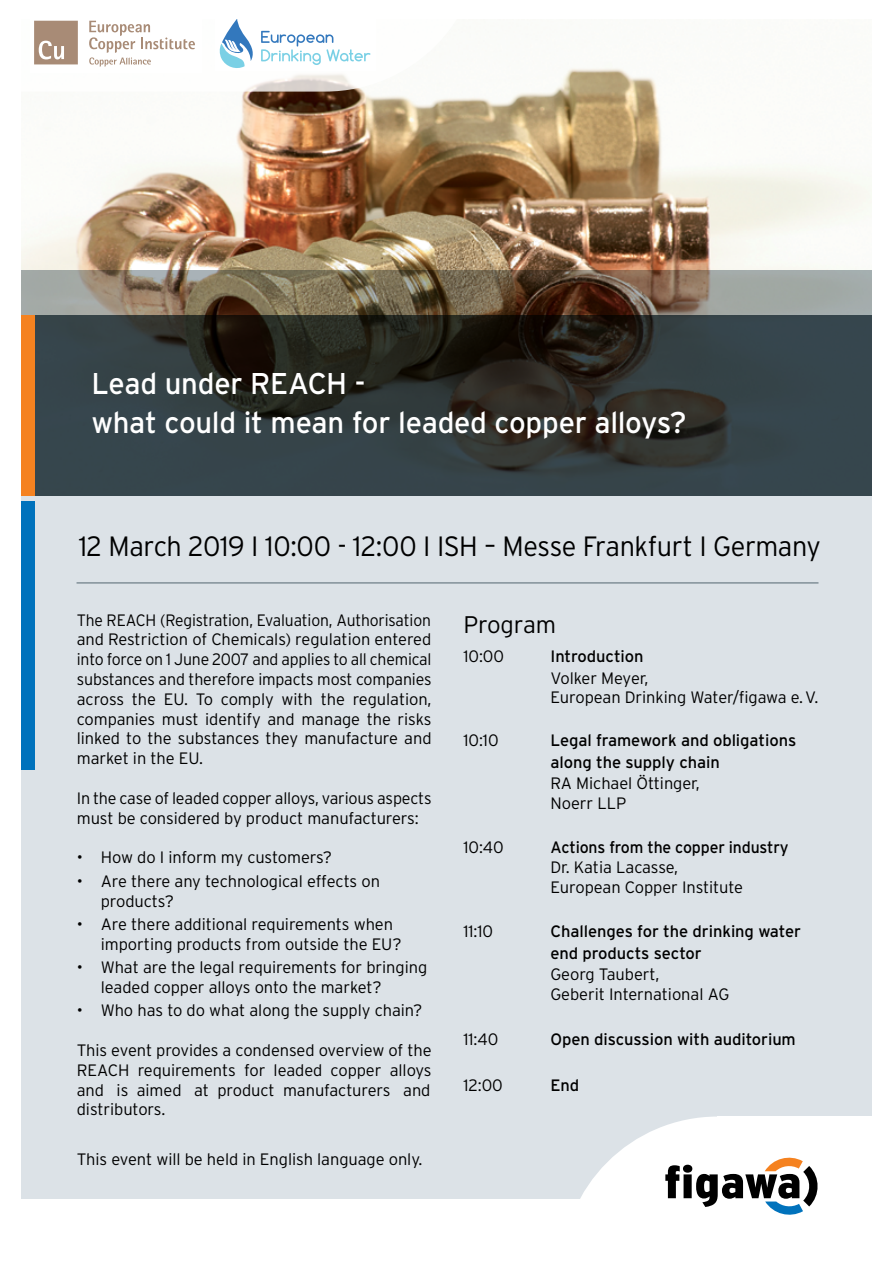
<style>
.page{position:relative;width:893px;height:1263px;background:#fff}
.page>*{position:absolute;margin:0;border:0;box-sizing:border-box;transform-origin:0 0}
.Fließtext{font:30px "Interstate";letter-spacing:-.01em;color:#fff}
.t1{font:300 27.9px "Interstate";letter-spacing:-.02em;color:#000}
.t2{font:300 24px "Interstate";letter-spacing:-.01em;color:#000}
.t3{font:300 16.5px/19.8px "Interstate";letter-spacing:-.005em;color:#000}
.t4{font:16.5px/21.5px "Interstate";letter-spacing:-.005em;color:#000}
.t5{font:300 16.5px "Interstate";letter-spacing:-.005em;color:#000;scale:.95 1}
.t6{font:300 16.5px "Interstate";letter-spacing:-.005em;color:#000;scale:.96 1}
.t7{font:16.5px "Interstate";letter-spacing:-.005em;color:#000;scale:.96 1}
</style>
<div class="page">
<div style="left:21px;top:495px;width:851px;height:704px;background:#dce2e7"></div>
<img style="left:21px;top:67px;width:851px;height:203px">
<svg style="left:580px;top:1116px;width:138px;height:83px;fill:#fff"></svg>
<div style="left:718px;top:1116px;width:175px;height:147px;background:#fff"></div>
<svg style="left:665px;top:1154px;width:153px;height:61px"></svg>
<svg style="left:21px;top:270px;width:851px;height:45px;background:#817564"></svg>
<svg style="left:34px;top:315px;width:838px;height:180px;background:#2f3738"></svg>
<div style="left:21px;top:315px;width:13px;height:180px;background:#f58220"></div>
<div style="left:21px;top:501px;width:13px;height:268px;background:#0072bc"></div>
<hr style="left:77px;top:583px;width:741px;height:1px;background:#546670">
<div style="left:31px;top:16px;width:171px;height:57px;background:#fff"></div>
<svg style="left:34px;top:21px;width:44px;height:43px;background:#b09784"></svg>
<svg style="left:89px;top:19px;width:392px;height:73px"></svg>
<p class="Fließtext" style="left:92px;top:367px;width:275px">Lead under REACH -</p>
<p class="Fließtext" style="left:92px;top:406px;width:596px">what could it mean for leaded copper alloys?</p>
<p class="t1" style="left:79px;top:531px;width:744px">12 March 2019 I 10:00 - 12:00 I ISH – Messe Frankfurt I Germany</p>
<p class="t5" style="left:77px;top:611px;width:374px">The REACH (Registration, Evaluation, Authorisation</p>
<p class="t3" style="left:77px;top:630px;width:356px">and Restriction of Chemicals) regulation entered</p>
<p class="t6" style="left:77px;top:650px;width:371px">into force on 1 June 2007 and applies to all chemical</p>
<p class="t3" style="left:77px;top:669px;width:356px;text-align:justify">substances and therefore impacts most companies across the EU. To comply with the regulation, companies must identify and manage the risks linked to the substances they manufacture and market in the EU.</p>
<p class="t3" style="left:77px;top:788px;width:356px">In the case of leaded copper alloys, various aspects must be considered by product manufacturers:</p>
<p class="t3" style="left:77px;top:847px;width:257px">• How do I inform my customers?</p>
<p class="t3" style="left:101px;top:871px;width:281px;text-indent:-24px">• Are there any technological effects on products?</p>
<p class="t3" style="left:101px;top:914px;width:302px;text-indent:-24px">• Are there additional requirements when importing products from outside the EU?</p>
<p class="t3" style="left:101px;top:957px;width:328px;text-indent:-24px">• What are the legal requirements for bringing leaded copper alloys onto the market?</p>
<p class="t3" style="left:77px;top:1000px;width:347px">• Who has to do what along the supply chain?</p>
<p class="t3" style="left:77px;top:1040px;width:356px;text-align:justify">This event provides a condensed overview of the REACH requirements for leaded copper alloys and is aimed at product manufacturers and distributors.</p>
<p class="t3" style="left:77px;top:1149px;width:347px">This event will be held in English language only.</p>
<p class="t2" style="left:463px;top:611px;width:94px">Program</p>
<p class="t3" style="left:463px;top:646px;width:42px">10:00</p>
<p class="t4" style="left:550px;top:645px;width:95px">Introduction</p>
<p class="t3" style="left:550px;top:668px;width:99px">Volker Meyer,</p>
<p class="t3" style="left:550px;top:688px;width:270px">European Drinking Water/figawa e.V.</p>
<p class="t3" style="left:463px;top:730px;width:37px">10:10</p>
<p class="t4" style="left:550px;top:729px;width:247px">Legal framework and obligations along the supply chain</p>
<p class="t3" style="left:550px;top:773px;width:151px">RA Michael Öttinger,</p>
<p class="t3" style="left:550px;top:793px;width:77px">Noerr LLP</p>
<p class="t3" style="left:463px;top:837px;width:42px">10:40</p>
<p class="t7" style="left:550px;top:838px;width:250px">Actions from the copper industry</p>
<p class="t3" style="left:550px;top:857px;width:194px">Dr. Katia Lacasse,<br>European Copper Institute</p>
<p class="t3" style="left:463px;top:922px;width:31px">11:10</p>
<p class="t4" style="left:550px;top:921px;width:252px">Challenges for the drinking water end products sector</p>
<p class="t3" style="left:550px;top:964px;width:110px">Georg Taubert,</p>
<p class="t3" style="left:550px;top:984px;width:180px">Geberit International AG</p>
<p class="t3" style="left:463px;top:1029px;width:36px">11:40</p>
<p class="t4" style="left:550px;top:1028px;width:247px">Open discussion with auditorium</p>
<p class="t3" style="left:463px;top:1075px;width:41px">12:00</p>
<p class="t4" style="left:550px;top:1074px;width:30px">End</p>
</div>
